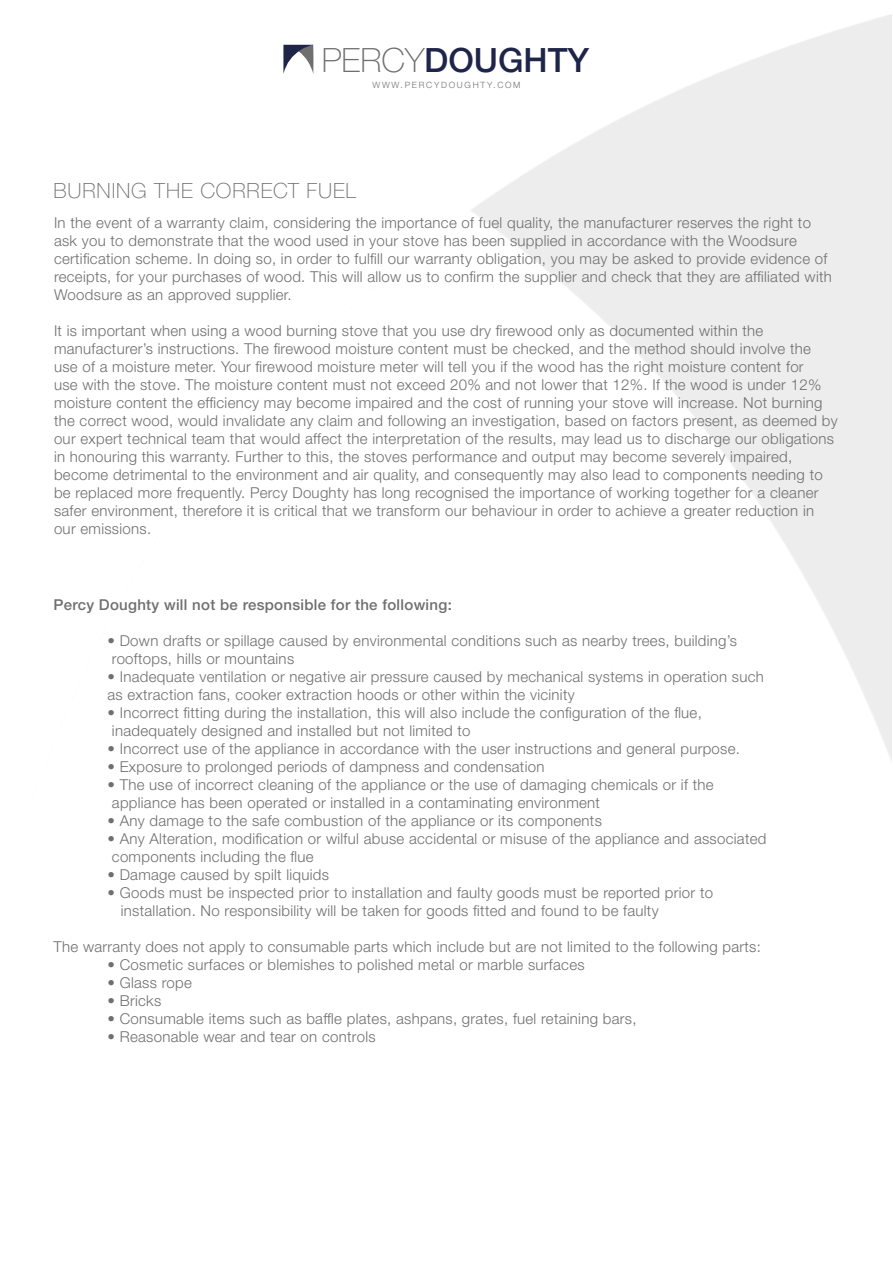
<style>
.page{position:relative;width:893px;height:1263px;background:#fff}
.page>*{position:absolute;margin:0;border:0;box-sizing:border-box;transform-origin:0 0}
.t1{font:500 33.45px "Helvetica Neue LT Std";color:#1e2548}
.t2{font:100 21px "Helvetica Neue LT Std";letter-spacing:.04em;color:#706f6f}
.t3{font:300 15px/18px "Helvetica Neue LT Std";letter-spacing:.02em;color:#706f6f}
.t4{font:500 15px "Helvetica Neue LT Std";letter-spacing:.02em;color:#706f6f}
.t5{font:300 8.7px "Helvetica Neue LT Std";letter-spacing:.2em;color:#706f6f}
.s1{font-weight:100;color:#706f6f}
</style>
<div class="page">
<svg style="left:283px;top:45px;width:30px;height:29px"></svg>
<h1 class="t1" style="left:322px;top:40px;width:269px"><span class="s1">PERCY</span>DOUGHTY</h1>
<p class="t5" style="left:372px;top:80px;width:150px">WWW.PERCYDOUGHTY.COM</p>
<h2 class="t2" style="left:53px;top:178px;width:304px">BURNING THE CORRECT FUEL</h2>
<p class="t3" style="left:54px;top:213px;width:779px">In the event of a warranty claim, considering the importance of fuel quality, the manufacturer reserves the right to ask you to demonstrate that the wood used in your stove has been supplied in accordance with the Woodsure certification scheme. In doing so, in order to fulfill our warranty obligation, you may be asked to provide evidence of receipts, for your purchases of wood. This will allow us to confirm the supplier and check that they are affiliated with Woodsure as an approved supplier.</p>
<p class="t3" style="left:54px;top:321px;width:785px">It is important when using a wood burning stove that you use dry firewood only as documented within the manufacturer’s instructions. The firewood moisture content must be checked, and the method should involve the use of a moisture meter. Your firewood moisture meter will tell you if the wood has the right moisture content for<br>use with the stove. The moisture content must not exceed 20% and not lower that 12%. If the wood is under 12% moisture content the efficiency may become impaired and the cost of running your stove will increase. Not burning the correct wood, would invalidate any claim and following an investigation, based on factors present, as deemed by our expert technical team that would affect the interpretation of the results, may lead us to discharge our obligations in honouring this warranty. Further to this, the stoves performance and output may become severely impaired, become detrimental to the environment and air quality, and consequently may also lead to components needing to be replaced more frequently. Percy Doughty has long recognised the importance of working together for a cleaner safer environment, therefore it is critical that we transform our behaviour in order to achieve a greater reduction in our emissions.</p>
<p class="t4" style="left:53px;top:596px;width:400px">Percy Doughty will not be responsible for the following:</p>
<p class="t3" style="left:107px;top:632px;width:631px">• Down drafts or spillage caused by environmental conditions such as nearby trees, building’s rooftops, hills or mountains</p>
<p class="t3" style="left:107px;top:668px;width:658px">• Inadequate ventilation or negative air pressure caused by mechanical systems in operation such as extraction fans, cooker extraction hoods or other within the vicinity</p>
<p class="t3" style="left:107px;top:704px;width:596px">• Incorrect fitting during the installation, this will also include the configuration of the flue, inadequately designed and installed but not limited to</p>
<p class="t3" style="left:107px;top:740px;width:634px">• Incorrect use of the appliance in accordance with the user instructions and general purpose.</p>
<p class="t3" style="left:107px;top:758px;width:438px">• Exposure to prolonged periods of dampness and condensation</p>
<p class="t3" style="left:107px;top:776px;width:608px">• The use of incorrect cleaning of the appliance or the use of damaging chemicals or if the appliance has been operated or installed in a contaminating environment</p>
<p class="t3" style="left:107px;top:812px;width:496px">• Any damage to the safe combustion of the appliance or its components</p>
<p class="t3" style="left:107px;top:830px;width:660px">• Any Alteration, modification or wilful abuse accidental or misuse of the appliance and associated components including the flue</p>
<p class="t3" style="left:107px;top:866px;width:223px">• Damage caused by spilt liquids</p>
<p class="t3" style="left:121px;top:884px;width:594px;text-indent:-13px">• Goods must be inspected prior to installation and faulty goods must be reported prior to installation. No responsibility will be taken for goods fitted and found to be faulty</p>
<p class="t3" style="left:53px;top:938px;width:709px">The warranty does not apply to consumable parts which include but are not limited to the following parts:</p>
<p class="t3" style="left:107px;top:956px;width:479px">• Cosmetic surfaces or blemishes to polished metal or marble surfaces</p>
<p class="t3" style="left:107px;top:974px;width:86px">• Glass rope</p>
<p class="t3" style="left:107px;top:992px;width:55px">• Bricks</p>
<p class="t3" style="left:107px;top:1010px;width:531px">• Consumable items such as baffle plates, ashpans, grates, fuel retaining bars,</p>
<p class="t3" style="left:107px;top:1028px;width:270px">• Reasonable wear and tear on controls</p>
</div>
